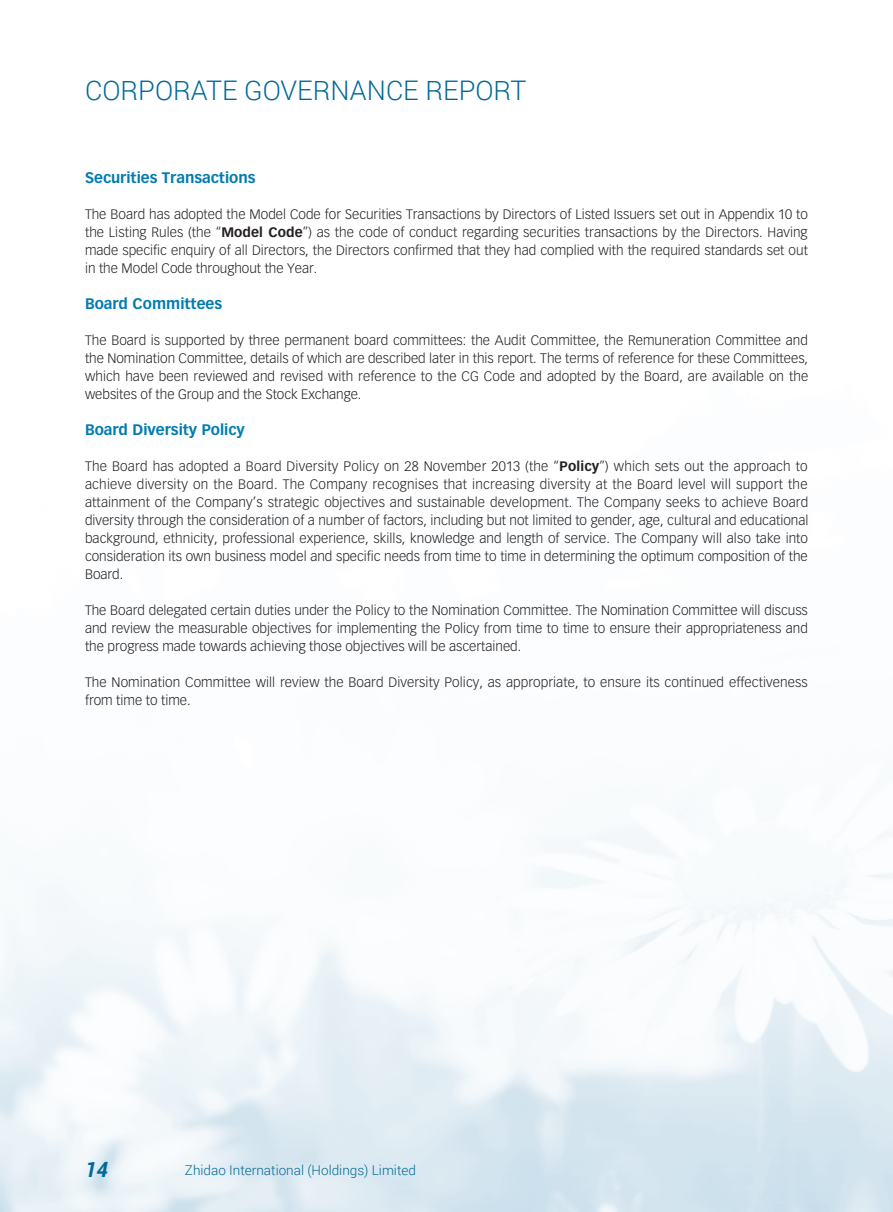
<style>
.page{position:relative;width:893px;height:1212px;background:#fff}
.page>*{position:absolute;margin:0;border:0;box-sizing:border-box;transform-origin:0 0}
.t1{font:300 27px "Roboto";color:#006997}
.t2{font:italic 700 21px "Roboto";color:#006997}
._02_H2{font:700 15px "Vectora LT Std";color:#007cb1}
._00_txt{font:300 13.5px/18px "Vectora LT Std";color:#231f20;text-align:justify}
.t3{font:300 13.5px "Roboto";color:#006997}
.s1{font-weight:700}
</style>
<div class="page">
<h1 class="t1" style="left:85px;top:71px;width:443px">CORPORATE GOVERNANCE REPORT</h1>
<p class="_02_H2" style="left:85px;top:168px;width:172px">Securities Transactions</p>
<p class="_00_txt" style="left:85px;top:205px;width:724px">The Board has adopted the Model Code for Securities Transactions by Directors of Listed Issuers set out in Appendix 10 to the Listing Rules (the “<span class="s1">Model Code</span>”) as the code of conduct regarding securities transactions by the Directors. Having made specific enquiry of all Directors, the Directors confirmed that they had complied with the required standards set out in the Model Code throughout the Year.</p>
<p class="_02_H2" style="left:85px;top:294px;width:139px">Board Committees</p>
<p class="_00_txt" style="left:85px;top:331px;width:725px">The Board is supported by three permanent board committees: the Audit Committee, the Remuneration Committee and the Nomination Committee, details of which are described later in this report. The terms of reference for these Committees, which have been reviewed and revised with reference to the CG Code and adopted by the Board, are available on the websites of the Group and the Stock Exchange.</p>
<p class="_02_H2" style="left:85px;top:420px;width:161px">Board Diversity Policy</p>
<p class="_00_txt" style="left:85px;top:457px;width:725px">The Board has adopted a Board Diversity Policy on 28 November 2013 (the “<span class="s1">Policy</span>”) which sets out the approach to achieve diversity on the Board. The Company recognises that increasing diversity at the Board level will support the attainment of the Company’s strategic objectives and sustainable development. The Company seeks to achieve Board diversity through the consideration of a number of factors, including but not limited to gender, age, cultural and educational background, ethnicity, professional experience, skills, knowledge and length of service. The Company will also take into consideration its own business model and specific needs from time to time in determining the optimum composition of the Board.</p>
<p class="_00_txt" style="left:85px;top:601px;width:724px">The Board delegated certain duties under the Policy to the Nomination Committee. The Nomination Committee will discuss and review the measurable objectives for implementing the Policy from time to time to ensure their appropriateness and the progress made towards achieving those objectives will be ascertained.</p>
<p class="_00_txt" style="left:85px;top:673px;width:724px">The Nomination Committee will review the Board Diversity Policy, as appropriate, to ensure its continued effectiveness from time to time.</p>
<h2 class="t2" style="left:85px;top:1154px;width:24px">14</h2>
<p class="t3" style="left:185px;top:1161px;width:232px">Zhidao International (Holdings) Limited</p>
</div>
